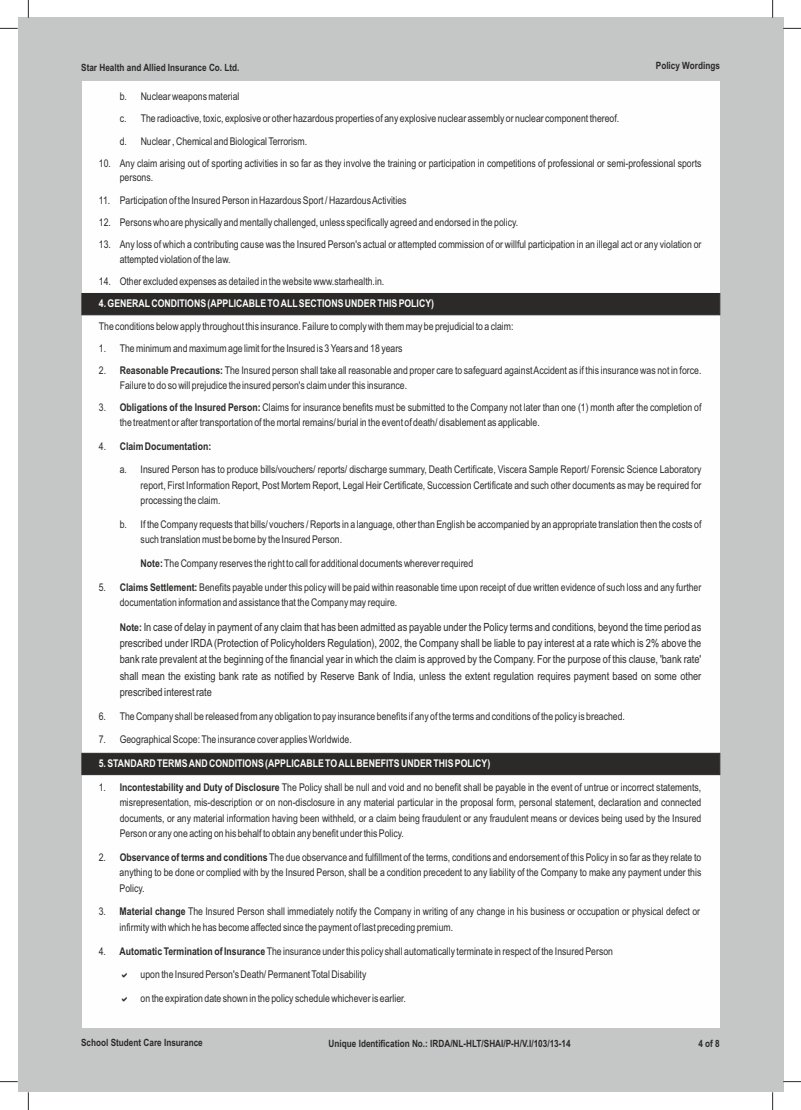
<style>
.page{position:relative;width:801px;height:1110px;background:#fff}
.page>*{position:absolute;margin:0;border:0;box-sizing:border-box;transform-origin:0 0}
.t1{font:11.25px/16.2px "Arial Narrow";color:#2b2a29;text-align:justify}
.t2{font:10.62px/15.4px "Arial Narrow";color:#2b2a29}
.t3{font:700 10.62px "Arial Narrow";color:#fefefe}
.t4{font:700 10.62px "Arial Narrow";color:#2b2a29}
.t5{font:700 10px "Arial Narrow";color:#2b2a29}
.s1{font-weight:700}
.s2{font-weight:400}
.s3{font-weight:700;font-size:10.62px}
</style>
<div class="page">
<div style="left:18px;top:18px;width:765px;height:1073px;background:#c5c6c6"></div>
<div style="left:81px;top:81px;width:638px;height:947px;background:#fefefe"></div>
<svg style="left:0;top:28px;width:18px;height:1px"></svg>
<svg style="left:783px;top:28px;width:18px;height:1px"></svg>
<svg style="left:28px;top:0;width:1px;height:18px"></svg>
<svg style="left:772px;top:0;width:1px;height:18px"></svg>
<svg style="left:28px;top:1091px;width:1px;height:18px"></svg>
<svg style="left:772px;top:1091px;width:1px;height:18px"></svg>
<div style="left:82px;top:293px;width:638px;height:22px;background:#2b2a29"></div>
<svg style="left:82px;top:752px;width:638px;height:22px;background:#333231"></svg>
<p class="t5" style="left:81px;top:63px;width:160px">Star Health and Allied Insurance Co. Ltd.</p>
<p class="t5" style="left:656px;top:61px;width:66px">Policy Wordings</p>
<p class="t2" style="left:120px;top:86px;width:501px;line-height:22.2px">b. Nuclear weapons material<br>c. The radioactive, toxic, explosive or other hazardous properties of any explosive nuclear assembly or nuclear component thereof. d. Nuclear , Chemical and Biological Terrorism.</p>
<p class="t2" style="left:120px;top:157px;width:583px;line-height:14.4px;text-indent:-21px">10. Any claim arising out of sporting activities in so far as they involve the training or participation in competitions of professional or semi-professional sports persons.</p>
<p class="t2" style="left:99px;top:193px;width:309px">11. Participation of the Insured Person in Hazardous Sport / Hazardous Activities</p>
<p class="t2" style="left:99px;top:215px;width:421px">12. Persons who are physically and mentally challenged, unless specifically agreed and endorsed in the policy.</p>
<p class="t2" style="left:120px;top:238px;width:583px;line-height:14.4px;text-indent:-21px">13. Any loss of which a contributing cause was the Insured Person's actual or attempted commission of or willful participation in an illegal act or any violation or attempted violation of the law.</p>
<p class="t2" style="left:99px;top:274px;width:287px">14. Other excluded expenses as detailed in the website www.starhealth.in.</p>
<p class="t3" style="left:99px;top:299px;width:337px">4. GENERALCONDITIONS (APPLICABLE TO ALLSECTIONS UNDER THIS POLICY)</p>
<p class="t2" style="left:99px;top:319px;width:416px">The conditions below apply throughout this insurance. Failure to comply with them may be prejudicial to a claim:</p>
<p class="t2" style="left:99px;top:341px;width:305px">1. The minimum and maximum age limit for the Insured is 3 Years and 18 years</p>
<p class="t2" style="left:120px;top:364px;width:583px;line-height:14.4px;text-indent:-21px">2. <span class="s1">Reasonable Precautions:</span> The Insured person shall take all reasonable and proper care to safeguard against Accident as if this insurance was not in force.<br>Failure to do so will prejudice the insured person's claim under this insurance.</p>
<p class="t2" style="left:120px;top:401px;width:583px;line-height:14.4px;text-indent:-21px">3. <span class="s1">Obligations of the Insured Person:</span> Claims for insurance benefits must be submitted to the Company not later than one (1) month after the completion of the treatment or after transportation of the mortal remains/ burial in the event of death/ disablement as applicable.</p>
<p class="t4" style="left:99px;top:442px;width:114px"><span class="s2">4.</span> Claim Documentation:</p>
<p class="t2" style="left:141px;top:463px;width:562px;text-align:justify;text-indent:-21px">a. Insured Person has to produce bills/vouchers/ reports/ discharge summary, Death Certificate, Viscera Sample Report/ Forensic Science Laboratory report, First Information Report, Post Mortem Report, Legal Heir Certificate, Succession Certificate and such other documents as may be required for processing the claim.</p>
<p class="t2" style="left:141px;top:517px;width:562px;text-indent:-21px">b. If the Company requests that bills/ vouchers / Reports in a language, other than English be accompanied by an appropriate translation then the costs of such translation must be borne by the Insured Person.</p>
<p class="t2" style="left:141px;top:556px;width:334px"><span class="s1">Note:</span>The Company reserves the right to call for additional documents wherever required</p>
<p class="t2" style="left:120px;top:580px;width:583px;text-indent:-21px">5. <span class="s1">Claims Settlement:</span> Benefits payable under this policy will be paid within reasonable time upon receipt of due written evidence of such loss and any further documentation information and assistance that the Company may require.</p>
<p class="t1" style="left:120px;top:619px;width:583px"><span class="s3">Note:</span> In case of delay in payment of any claim that has been admitted as payable under the Policy terms and conditions, beyond the time period as prescribed under IRDA (Protection of Policyholders Regulation), 2002, the Company shall be liable to pay interest at a rate which is 2% above the bank rate prevalent at the beginning of the financial year in which the claim is approved by the Company. For the purpose of this clause, 'bank rate' shall mean the existing bank rate as notified by Reserve Bank of India, unless the extent regulation requires payment based on some other prescribed interest rate</p>
<p class="t2" style="left:99px;top:709px;width:528px">6. The Company shall be released from any obligation to pay insurance benefits if any of the terms and conditions of the policy is breached.</p>
<p class="t2" style="left:99px;top:732px;width:255px">7. Geographical Scope: The insurance cover applies Worldwide.</p>
<p class="t3" style="left:99px;top:759px;width:393px">5. STANDARD TERMS AND CONDITIONS (APPLICABLE TO ALLBENEFITS UNDER THIS POLICY)</p>
<p class="t2" style="left:120px;top:780px;width:583px;text-align:justify;text-indent:-21px">1. <span class="s1">Incontestability and Duty of Disclosure</span> The Policy shall be null and void and no benefit shall be payable in the event of untrue or incorrect statements, misrepresentation, mis-description or on non-disclosure in any material particular in the proposal form, personal statement, declaration and connected documents, or any material information having been withheld, or a claim being fraudulent or any fraudulent means or devices being used by the Insured Person or any one acting on his behalf to obtain any benefit under this Policy.</p>
<p class="t2" style="left:120px;top:850px;width:583px;text-align:justify;text-indent:-21px">2. <span class="s1">Observance of terms and conditions</span> The due observance and fulfillment of the terms, conditions and endorsement of this Policy in so far as they relate to anything to be done or complied with by the Insured Person, shall be a condition precedent to any liability of the Company to make any payment under this Policy.</p>
<p class="t2" style="left:120px;top:904px;width:582px;text-indent:-21px">3. <span class="s1">Material change</span> The Insured Person shall immediately notify the Company in writing of any change in his business or occupation or physical defect or infirmity with which he has become affected since the payment of last preceding premium.</p>
<p class="t2" style="left:99px;top:943px;width:516px">4. <span class="s1">Automatic Termination of Insurance</span> The insurance under this policy shall automatically terminate in respect of the Insured Person</p>
<p class="t2" style="left:141px;top:967px;width:227px">upon the Insured Person's Death/ Permanent Total Disability</p>
<p class="t2" style="left:141px;top:991px;width:267px">on the expiration date shown in the policy schedule whichever is earlier.</p>
<p class="t5" style="left:81px;top:1038px;width:123px">School Student Care Insurance</p>
<p class="t5" style="left:329px;top:1039px;width:243px">Unique Identification No.: IRDA/NL-HLT/SHAI/P-H/V.I/103/13-14</p>
<p class="t5" style="left:698px;top:1039px;width:23px">4 of 8</p>
</div>
